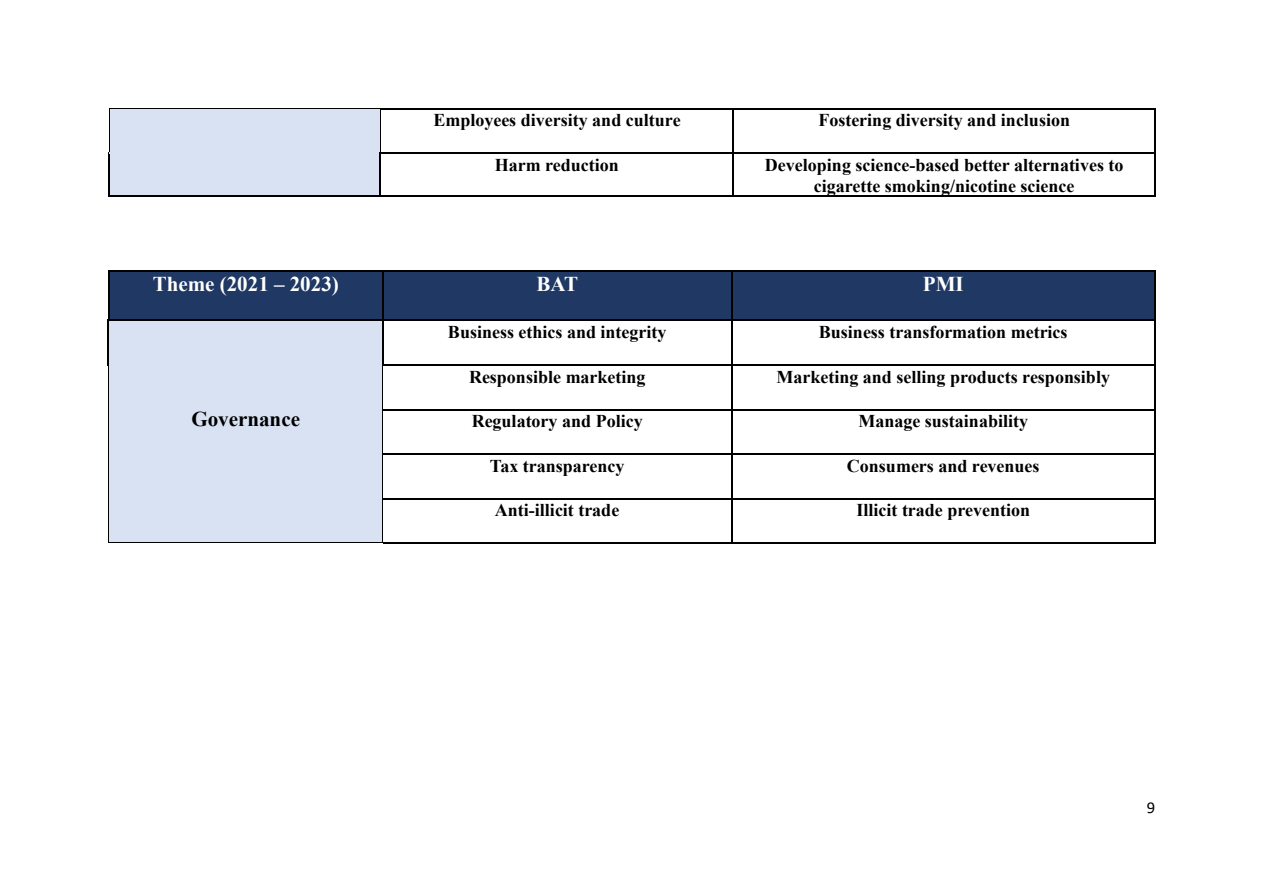
<style>
.page{position:relative;width:1263px;height:893px;background:#fff}
.page>*{position:absolute;margin:0;border:0;box-sizing:border-box;transform-origin:0 0}
.t1{font:700 21px "Times New Roman";letter-spacing:-.005em;color:#fff}
.t2{font:700 21px "Times New Roman";color:#000}
.t3{font:700 18px/20.7px "Times New Roman";color:#000;text-align:center}
.t4{font:16.5px "Calibri";color:#000}
</style>
<div class="page">
<div style="left:109px;top:109px;width:270px;height:43px;background:#d9e2f3"></div>
<hr style="left:109px;top:108px;width:271px;height:1px;background:#000">
<hr style="left:380px;top:108px;width:353px;height:1px;background:#000">
<hr style="left:734px;top:108px;width:421px;height:1px;background:#000">
<hr style="left:109px;top:109px;width:1px;height:43px;background:#000">
<hr style="left:380px;top:109px;width:1px;height:43px;background:#000">
<hr style="left:733px;top:109px;width:1px;height:43px;background:#000">
<hr style="left:1155px;top:109px;width:1px;height:43px;background:#000">
<div style="left:109px;top:153px;width:271px;height:43px;background:#d9e2f3"></div>
<hr style="left:381px;top:152px;width:352px;height:2px;background:#000">
<hr style="left:734px;top:152px;width:421px;height:2px;background:#000">
<hr style="left:108px;top:154px;width:1px;height:42px;background:#000">
<hr style="left:109px;top:196px;width:271px;height:1px;background:#000">
<hr style="left:380px;top:154px;width:1px;height:42px;background:#000">
<hr style="left:381px;top:196px;width:352px;height:1px;background:#000">
<hr style="left:733px;top:154px;width:1px;height:42px;background:#000">
<hr style="left:734px;top:196px;width:421px;height:1px;background:#000">
<hr style="left:1155px;top:154px;width:1px;height:42px;background:#000">
<div style="left:109px;top:271px;width:273px;height:49px;background:#1f3864"></div>
<div style="left:384px;top:271px;width:347px;height:49px;background:#1f3864"></div>
<div style="left:732px;top:271px;width:423px;height:49px;background:#1f3864"></div>
<hr style="left:109px;top:270px;width:273px;height:1px;background:#000">
<hr style="left:384px;top:270px;width:347px;height:1px;background:#000">
<hr style="left:732px;top:270px;width:423px;height:1px;background:#000">
<hr style="left:108px;top:271px;width:1px;height:49px;background:#000">
<hr style="left:382px;top:271px;width:2px;height:49px;background:#000">
<hr style="left:731px;top:271px;width:1px;height:49px;background:#000">
<hr style="left:1155px;top:271px;width:1px;height:49px;background:#000">
<div style="left:109px;top:321px;width:273px;height:222px;background:#d9e2f3"></div>
<hr style="left:111px;top:320px;width:271px;height:1px;background:#000">
<hr style="left:385px;top:320px;width:346px;height:1px;background:#000">
<hr style="left:732px;top:320px;width:423px;height:1px;background:#000">
<hr style="left:108px;top:321px;width:1px;height:43px;background:#000">
<hr style="left:382px;top:321px;width:2px;height:43px;background:#000">
<hr style="left:731px;top:321px;width:1px;height:43px;background:#000">
<hr style="left:1155px;top:321px;width:1px;height:43px;background:#000">
<hr style="left:384px;top:364px;width:347px;height:2px;background:#000">
<hr style="left:732px;top:364px;width:423px;height:2px;background:#000">
<hr style="left:108px;top:366px;width:1px;height:43px;background:#000">
<hr style="left:383px;top:366px;width:1px;height:43px;background:#000">
<hr style="left:731px;top:366px;width:1px;height:43px;background:#000">
<hr style="left:1155px;top:366px;width:1px;height:43px;background:#000">
<hr style="left:383px;top:409px;width:348px;height:1px;background:#000">
<hr style="left:732px;top:409px;width:423px;height:1px;background:#000">
<hr style="left:108px;top:410px;width:1px;height:43px;background:#000">
<hr style="left:383px;top:410px;width:1px;height:43px;background:#000">
<hr style="left:731px;top:410px;width:1px;height:43px;background:#000">
<hr style="left:1155px;top:410px;width:1px;height:43px;background:#000">
<hr style="left:383px;top:453px;width:348px;height:2px;background:#000">
<hr style="left:732px;top:453px;width:423px;height:2px;background:#000">
<hr style="left:108px;top:455px;width:1px;height:43px;background:#000">
<hr style="left:383px;top:455px;width:1px;height:43px;background:#000">
<hr style="left:731px;top:455px;width:1px;height:43px;background:#000">
<hr style="left:1155px;top:455px;width:1px;height:43px;background:#000">
<hr style="left:383px;top:498px;width:348px;height:1px;background:#000">
<hr style="left:732px;top:498px;width:423px;height:1px;background:#000">
<hr style="left:108px;top:499px;width:1px;height:44px;background:#000">
<hr style="left:109px;top:543px;width:274px;height:1px;background:#000">
<hr style="left:383px;top:499px;width:1px;height:44px;background:#000">
<hr style="left:383px;top:543px;width:348px;height:1px;background:#000">
<hr style="left:731px;top:499px;width:1px;height:44px;background:#000">
<hr style="left:732px;top:543px;width:423px;height:1px;background:#000">
<hr style="left:1155px;top:499px;width:1px;height:44px;background:#000">
<p class="t3" style="left:433px;top:110px;width:249px">Employees diversity and culture</p>
<p class="t3" style="left:818px;top:110px;width:253px">Fostering diversity and inclusion</p>
<p class="t3" style="left:495px;top:154px;width:126px">Harm reduction</p>
<p class="t3" style="left:765px;top:154px;width:360px">Developing science-based better alternatives to cigarette smoking/nicotine science</p>
<p class="t1" style="left:153px;top:272px;width:188px">Theme (2021 – 2023)</p>
<p class="t1" style="left:536px;top:272px;width:43px">BAT</p>
<p class="t1" style="left:923px;top:272px;width:42px">PMI</p>
<p class="t2" style="left:191px;top:407px;width:110px">Governance</p>
<p class="t3" style="left:448px;top:322px;width:220px">Business ethics and integrity</p>
<p class="t3" style="left:819px;top:322px;width:250px">Business transformation metrics</p>
<p class="t3" style="left:469px;top:366px;width:178px">Responsible marketing</p>
<p class="t3" style="left:776px;top:366px;width:335px">Marketing and selling products responsibly</p>
<p class="t3" style="left:472px;top:411px;width:172px">Regulatory and Policy</p>
<p class="t3" style="left:858px;top:411px;width:171px">Manage sustainability</p>
<p class="t3" style="left:490px;top:455px;width:136px">Tax transparency</p>
<p class="t3" style="left:847px;top:455px;width:194px">Consumers and revenues</p>
<p class="t3" style="left:495px;top:500px;width:126px">Anti-illicit trade</p>
<p class="t3" style="left:856px;top:500px;width:175px">Illicit trade prevention</p>
<p class="t4" style="left:1147px;top:801px;width:10px">9</p>
</div>
